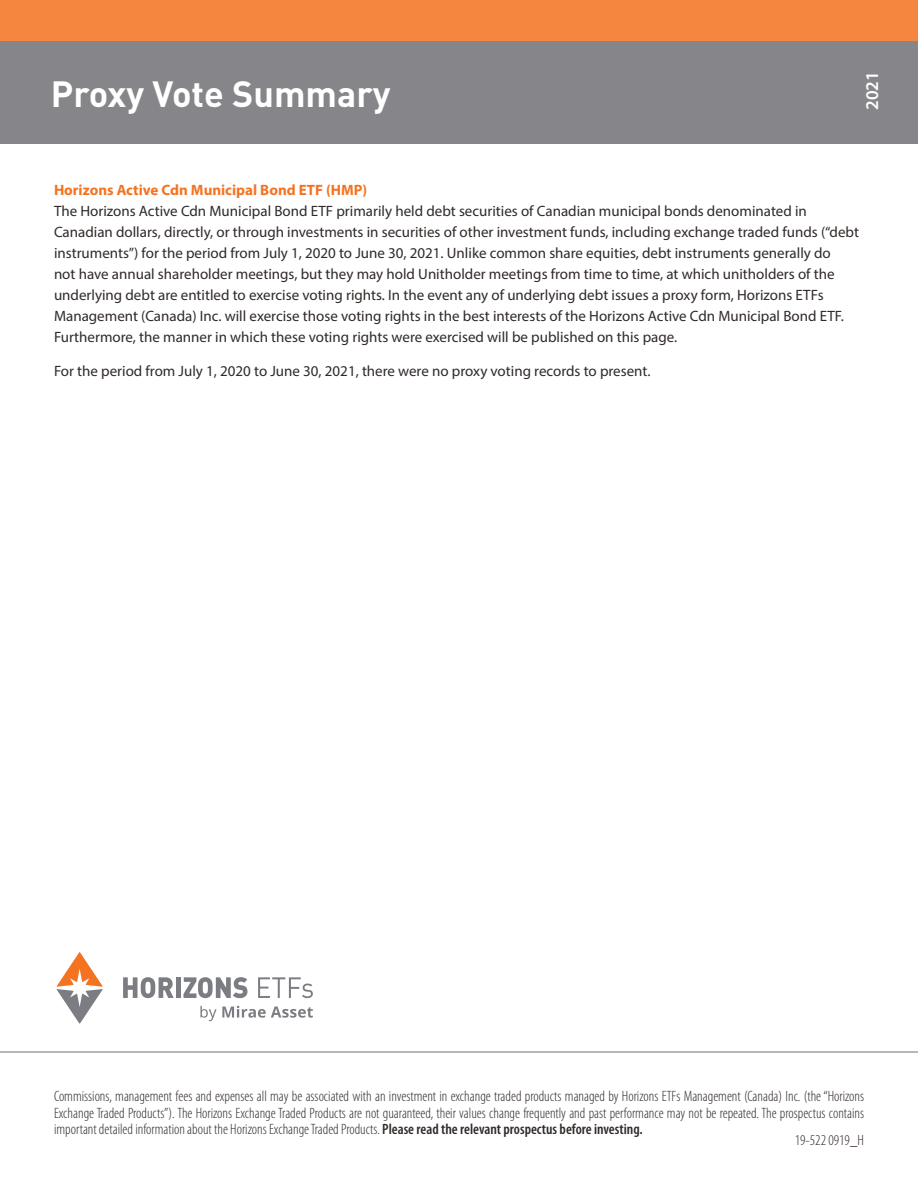
<style>
.page{position:relative;width:918px;height:1188px;background:#fff}
.page>*{position:absolute;margin:0;border:0;box-sizing:border-box;transform-origin:0 0}
.t1{font:700 36px "DIN Pro";color:#fff}
.t2{font:600 18px "Myriad Pro";color:#fff}
.page_headings{font:15px/21px "Myriad Pro";color:#302a28}
.t3{font:300 condensed 15px/16.5px "Myriad Pro";color:#302a28;text-align:justify}
.page_headings-2{font:700 15px "Myriad Pro";color:#f47321}
.s1{font-weight:600}
</style>
<div class="page">
<div style="left:0;top:41px;width:918px;height:103px;background:#868589"></div>
<div style="left:0;top:0;width:918px;height:41px;background:#f58640"></div>
<hr style="left:0;top:1052px;width:918px;height:1px;background:#717074">
<svg style="left:200px;top:1006px;width:113px;height:15px"></svg>
<svg style="left:56px;top:952px;width:47px;height:72px"></svg>
<svg style="left:123px;top:977px;width:51px;height:21px"></svg>
<div style="left:176px;top:977px;width:5px;height:21px;background:#7b7d82"></div>
<svg style="left:183px;top:977px;width:64px;height:21px"></svg>
<svg style="left:258px;top:977px;width:55px;height:21px"></svg>
<h1 class="t1" style="left:51px;top:64px;width:341px">Proxy Vote Summary</h1>
<p class="t2" style="left:861px;top:110px;width:40px;rotate:-90deg">2021</p>
<p class="page_headings-2" style="left:54px;top:180px;width:315px">Horizons Active Cdn Municipal Bond ETF (HMP)</p>
<p class="page_headings" style="left:54px;top:200px;width:807px">The Horizons Active Cdn Municipal Bond ETF primarily held debt securities of Canadian municipal bonds denominated in Canadian dollars, directly, or through investments in securities of other investment funds, including exchange traded funds (“debt instruments”) for the period from July 1, 2020 to June 30, 2021. Unlike common share equities, debt instruments generally do<br>not have annual shareholder meetings, but they may hold Unitholder meetings from time to time, at which unitholders of the underlying debt are entitled to exercise voting rights. In the event any of underlying debt issues a proxy form, Horizons ETFs Management (Canada) Inc. will exercise those voting rights in the best interests of the Horizons Active Cdn Municipal Bond ETF.<br>Furthermore, the manner in which these voting rights were exercised will be published on this page.</p>
<p class="page_headings" style="left:54px;top:361px;width:598px">For the period from July 1, 2020 to June 30, 2021, there were no proxy voting records to present.</p>
<p class="t3" style="left:54px;top:1088px;width:812px">Commissions, management fees and expenses all may be associated with an investment in exchange traded products managed by Horizons ETFs Management (Canada) Inc. (the “Horizons Exchange Traded Products”). The Horizons Exchange Traded Products are not guaranteed, their values change frequently and past performance may not be repeated. The prospectus contains important detailed information about the Horizons Exchange Traded Products. <span class="s1">Please read the relevant prospectus before investing.</span></p>
<p class="t3" style="left:795px;top:1132px;width:71px">19-522 0919_H</p>
</div>
